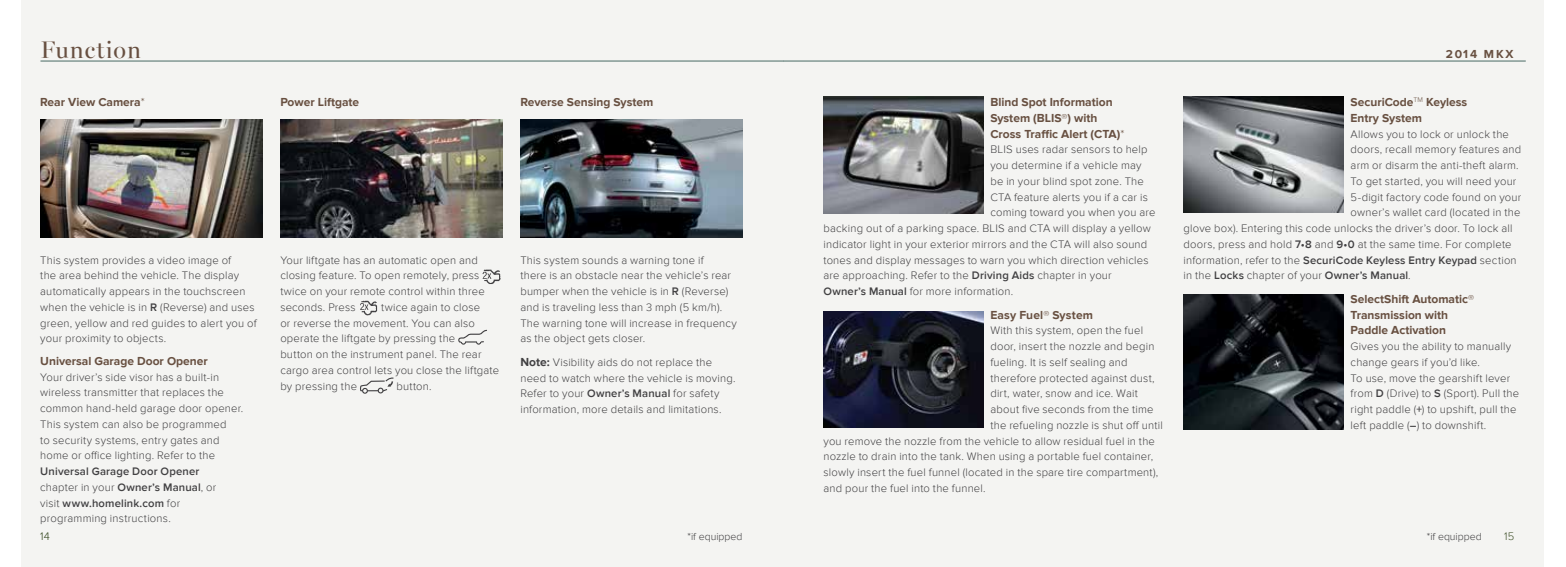
<style>
.page{position:relative;width:1566px;height:567px;background:#fff}
.page>*{position:absolute;margin:0;border:0;box-sizing:border-box;transform-origin:0 0}
.t1{font:24px "Miller Banner";letter-spacing:.04em;color:#685041}
.t2{font:700 12px/15.8px "Proxima Nova";color:#685041}
.t3{font:300 11.25px/15.8px "Proxima Nova";letter-spacing:.015em;color:#414042}
.t4{font:600 11.25px/15.8px "Proxima Nova";letter-spacing:.015em;color:#414042}
.t5{font:300 11.25px "Proxima Nova";color:#2e4117}
.t6{font:300 11.25px "Proxima Nova";color:#3e4f28}
.t7{font:300 10.5px "Proxima Nova";color:#414042}
.s1{font-weight:300}
.s2{font-weight:600}
.s3{font-weight:700;font-size:12px}
</style>
<div class="page">
<div style="left:22px;top:0;width:1522px;height:567px;background:#f4f4f2"></div>
<hr style="left:783px;top:61px;width:743px;height:1px;background:#496a65">
<hr style="left:40px;top:61px;width:743px;height:1px;background:#496a65">
<img style="left:482px;top:269px;width:19px;height:15px">
<img style="left:360px;top:300px;width:18px;height:16px">
<svg style="left:458px;top:330px;width:29px;height:15px"></svg>
<svg style="left:360px;top:377px;width:34px;height:17px"></svg>
<img style="left:40px;top:120px;width:222px;height:118px">
<img style="left:520px;top:120px;width:222px;height:118px">
<img style="left:280px;top:120px;width:222px;height:118px">
<img style="left:824px;top:97px;width:160px;height:116px">
<img style="left:823px;top:311px;width:161px;height:117px">
<img style="left:1184px;top:97px;width:160px;height:116px">
<img style="left:1184px;top:295px;width:160px;height:134px">
<h1 class="t1" style="left:40px;top:35px;width:102px">Function</h1>
<p class="t2" style="left:40px;top:95px;width:106px">Rear View Camera<span class="s1">*</span></p>
<p class="t2" style="left:280px;top:95px;width:80px">Power Liftgate</p>
<p class="t2" style="left:520px;top:95px;width:134px">Reverse Sensing System</p>
<p class="t3" style="left:40px;top:252px;width:218px">This system provides a video image of<br>the area behind the vehicle. The display automatically appears in the touchscreen when the vehicle is in <span class="s2">R</span> (Reverse) and uses green, yellow and red guides to alert you of your proximity to objects.</p>
<p class="t2" style="left:40px;top:353px;width:169px">Universal Garage Door Opener</p>
<p class="t3" style="left:40px;top:369px;width:205px">Your driver’s side visor has a built-in wireless transmitter that replaces the common hand-held garage door opener.<br>This system can also be programmed<br>to security systems, entry gates and home or office lighting. Refer to the</p>
<p class="t4" style="left:40px;top:464px;width:178px">Universal Garage Door Opener <span class="s1">chapter in your</span> Owner’s Manual<span class="s1">, or visit</span> www.homelink.com <span class="s1">for programming instructions.</span></p>
<p class="t3" style="left:280px;top:252px;width:206px">Your liftgate has an automatic open and closing feature. To open remotely, press twice on your remote control within three seconds. Press</p>
<p class="t3" style="left:280px;top:299px;width:220px;text-indent:101px">twice again to close<br>or reverse the movement. You can also operate the liftgate by pressing the<br>button on the instrument panel. The rear cargo area control lets you close the liftgate by pressing the</p>
<p class="t3" style="left:396px;top:378px;width:37px">button.</p>
<p class="t3" style="left:520px;top:252px;width:218px">This system sounds a warning tone if<br>there is an obstacle near the vehicle’s rear bumper when the vehicle is in <span class="s2">R</span> (Reverse) and is traveling less than 3 mph (5 km/h).<br>The warning tone will increase in frequency as the object gets closer.</p>
<p class="t3" style="left:520px;top:354px;width:217px"><span class="s3">Note:</span> Visibility aids do not replace the need to watch where the vehicle is moving.<br>Refer to your <span class="s2">Owner’s Manual</span> for safety information, more details and limitations.</p>
<p class="t2" style="left:990px;top:95px;width:136px">Blind Spot Information<br>System (BLIS®) with<br>Cross Traffic Alert (CTA)<span class="s1">*</span></p>
<p class="t3" style="left:990px;top:142px;width:159px">BLIS uses radar sensors to help</p>
<p class="t3" style="left:990px;top:158px;width:153px">you determine if a vehicle may</p>
<p class="t3" style="left:990px;top:173px;width:155px">be in your blind spot zone. The</p>
<p class="t3" style="left:990px;top:189px;width:159px">CTA feature alerts you if a car is</p>
<p class="t3" style="left:990px;top:205px;width:167px">coming toward you when you are</p>
<p class="t3" style="left:823px;top:221px;width:329px">backing out of a parking space. BLIS and CTA will display a yellow</p>
<p class="t3" style="left:823px;top:236px;width:325px">indicator light in your exterior mirrors and the CTA will also sound</p>
<p class="t3" style="left:823px;top:252px;width:327px">tones and display messages to warn you which direction vehicles</p>
<p class="t3" style="left:823px;top:268px;width:290px">are approaching. Refer to the <span class="s2">Driving Aids</span> chapter in your</p>
<p class="t3" style="left:823px;top:284px;width:191px"><span class="s2">Owner’s Manual</span> for more information.</p>
<p class="t2" style="left:990px;top:307px;width:104px">Easy Fuel® System</p>
<p class="t3" style="left:990px;top:323px;width:154px">With this system, open the fuel</p>
<p class="t3" style="left:990px;top:339px;width:166px">door, insert the nozzle and begin</p>
<p class="t3" style="left:990px;top:354px;width:139px">fueling. It is self sealing and</p>
<p class="t3" style="left:990px;top:370px;width:166px">therefore protected against dust,</p>
<p class="t3" style="left:990px;top:386px;width:149px">dirt, water, snow and ice. Wait</p>
<p class="t3" style="left:990px;top:402px;width:165px">about five seconds from the time</p>
<p class="t3" style="left:990px;top:417px;width:174px">the refueling nozzle is shut off until</p>
<p class="t3" style="left:823px;top:433px;width:333px">you remove the nozzle from the vehicle to allow residual fuel in the</p>
<p class="t3" style="left:823px;top:449px;width:331px">nozzle to drain into the tank. When using a portable fuel container,</p>
<p class="t3" style="left:823px;top:465px;width:336px">slowly insert the fuel funnel (located in the spare tire compartment),</p>
<p class="t3" style="left:823px;top:480px;width:164px">and pour the fuel into the funnel.</p>
<p class="t2" style="left:1446px;top:47px;width:69px">2014 MKX</p>
<p class="t2" style="left:1351px;top:95px;width:118px">SecuriCode<sup>TM</sup> Keyless<br>Entry System</p>
<p class="t3" style="left:1351px;top:126px;width:160px">Allows you to lock or unlock the</p>
<p class="t3" style="left:1351px;top:142px;width:172px">doors, recall memory features and</p>
<p class="t3" style="left:1351px;top:158px;width:170px">arm or disarm the anti-theft alarm.</p>
<p class="t3" style="left:1351px;top:173px;width:167px">To get started, you will need your</p>
<p class="t3" style="left:1351px;top:189px;width:172px">5-digit factory code found on your</p>
<p class="t3" style="left:1351px;top:205px;width:171px">owner’s wallet card (located in the</p>
<p class="t3" style="left:1184px;top:221px;width:330px">glove box). Entering this code unlocks the driver’s door. To lock all</p>
<p class="t3" style="left:1184px;top:236px;width:329px">doors, press and hold <span class="s2">7•8</span> and <span class="s2">9•0</span> at the same time. For complete</p>
<p class="t3" style="left:1184px;top:252px;width:335px">information, refer to the <span class="s2">SecuriCode Keyless Entry Keypad</span> section</p>
<p class="t3" style="left:1184px;top:268px;width:229px">in the <span class="s2">Locks</span> chapter of your <span class="s2">Owner’s Manual</span>.</p>
<p class="t2" style="left:1351px;top:291px;width:125px">SelectShift Automatic®<br>Transmission with<br>Paddle Activation</p>
<p class="t3" style="left:1351px;top:339px;width:170px">Gives you the ability to manually change gears if you’d like.<br>To use, move the gearshift lever from <span class="s2">D</span> (Drive) to <span class="s2">S</span> (Sport). Pull the right paddle (<span class="s2">+</span>) to upshift, pull the left paddle (<span class="s2">–</span>) to downshift.</p>
<p class="t5" style="left:40px;top:530px;width:11px">14</p>
<p class="t6" style="left:1504px;top:530px;width:12px">15</p>
<p class="t7" style="left:688px;top:530px;width:56px">*if equipped</p>
<p class="t7" style="left:1427px;top:530px;width:56px">*if equipped</p>
</div>
